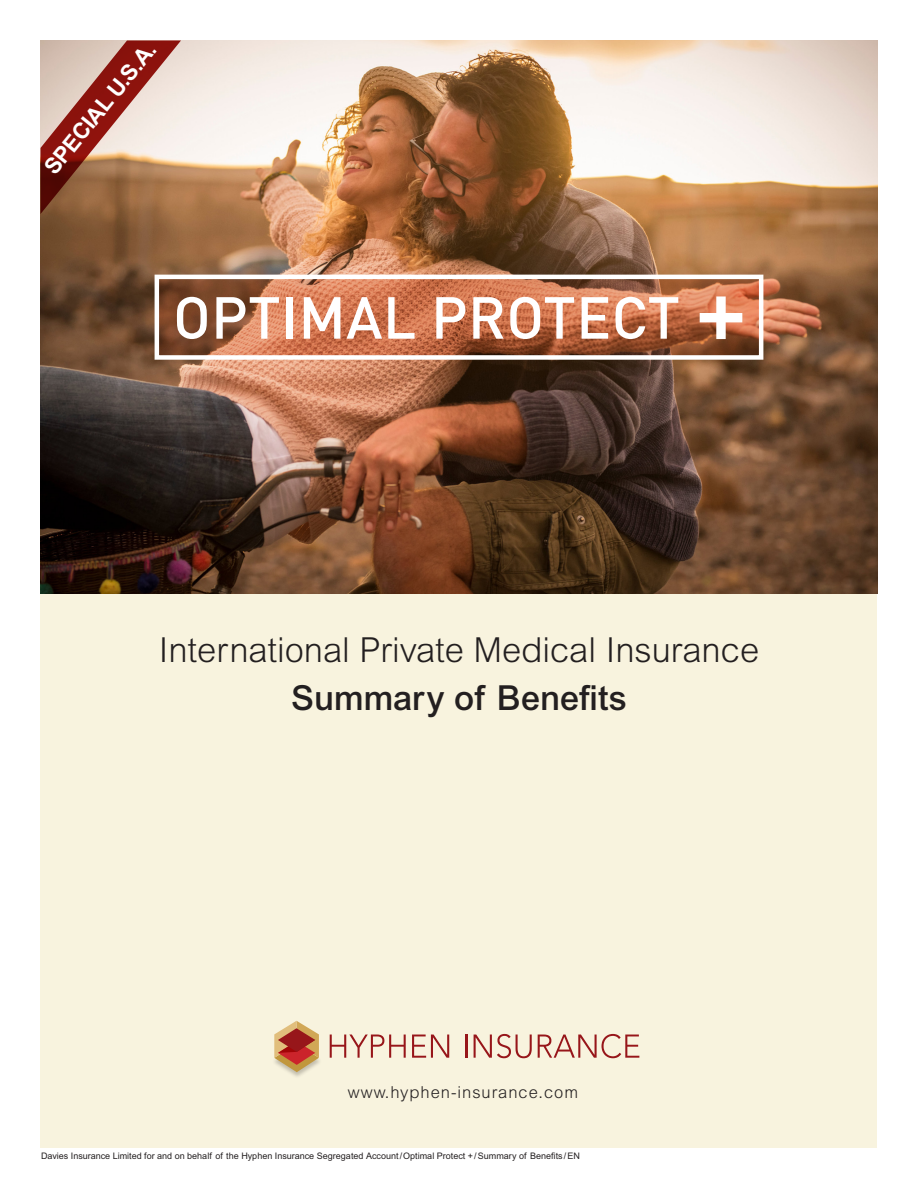
<style>
.page{position:relative;width:918px;height:1188px;background:#fff}
.page>*{position:absolute;margin:0;border:0;box-sizing:border-box;transform-origin:0 0}
.t1{font:500 58.35px "DIN";letter-spacing:.005em;color:#fff}
.t2{font:300 34.5px "Arial MT Pro";color:#231f20}
.t3{font:500 34.5px "Arial MT Pro";color:#231f20}
.t4{font:700 22.5px "Arial MT Pro";color:#fff}
.t5{font:300 16.5px "Arial MT Pro";letter-spacing:.06em;color:#231f20}
.t6{font:9px "Arial MT Pro";color:#231f20}
.s1{font-size:99px}
</style>
<div class="page">
<div style="left:40px;top:594px;width:838px;height:554px;background:#f8f3de"></div>
<img style="left:40px;top:40px;width:838px;height:554px">
<svg style="left:160px;top:280px;width:598px;height:75px"></svg>
<div style="left:155px;top:275px;width:608px;height:85px;border:4px solid #fff"></div>
<img style="left:289px;top:1020px;width:91px;height:57px">
<svg style="left:274px;top:1021px;width:45px;height:51px"></svg>
<svg style="left:330px;top:1035px;width:76px;height:23px"></svg>
<svg style="left:412px;top:1035px;width:37px;height:23px"></svg>
<hr style="left:465px;top:1035px;width:2px;height:23px;background:#97161a">
<svg style="left:474px;top:1034px;width:58px;height:24px"></svg>
<svg style="left:538px;top:1034px;width:101px;height:24px"></svg>
<svg style="left:40px;top:40px;width:141px;height:174px"></svg>
<p class="t4" style="left:39px;top:163px;width:164px;rotate:-51deg">SPECIAL U.S.A.</p>
<p class="t1" style="left:173px;top:280px;width:576px">OPTIMAL PROTECT <span class="s1">+</span></p>
<p class="t2" style="left:159px;top:630px;width:602px">International Private Medical Insurance</p>
<p class="t3" style="left:291px;top:678px;width:337px">Summary of Benefits</p>
<p class="t5" style="left:348px;top:1083px;width:232px">www.hyphen-insurance.com</p>
<p class="t6" style="left:41px;top:1150px;width:540px">Davies Insurance Limited for and on behalf of the Hyphen Insurance Segregated Account/Optimal Protect +/Summary of Benefits /EN</p>
</div>
